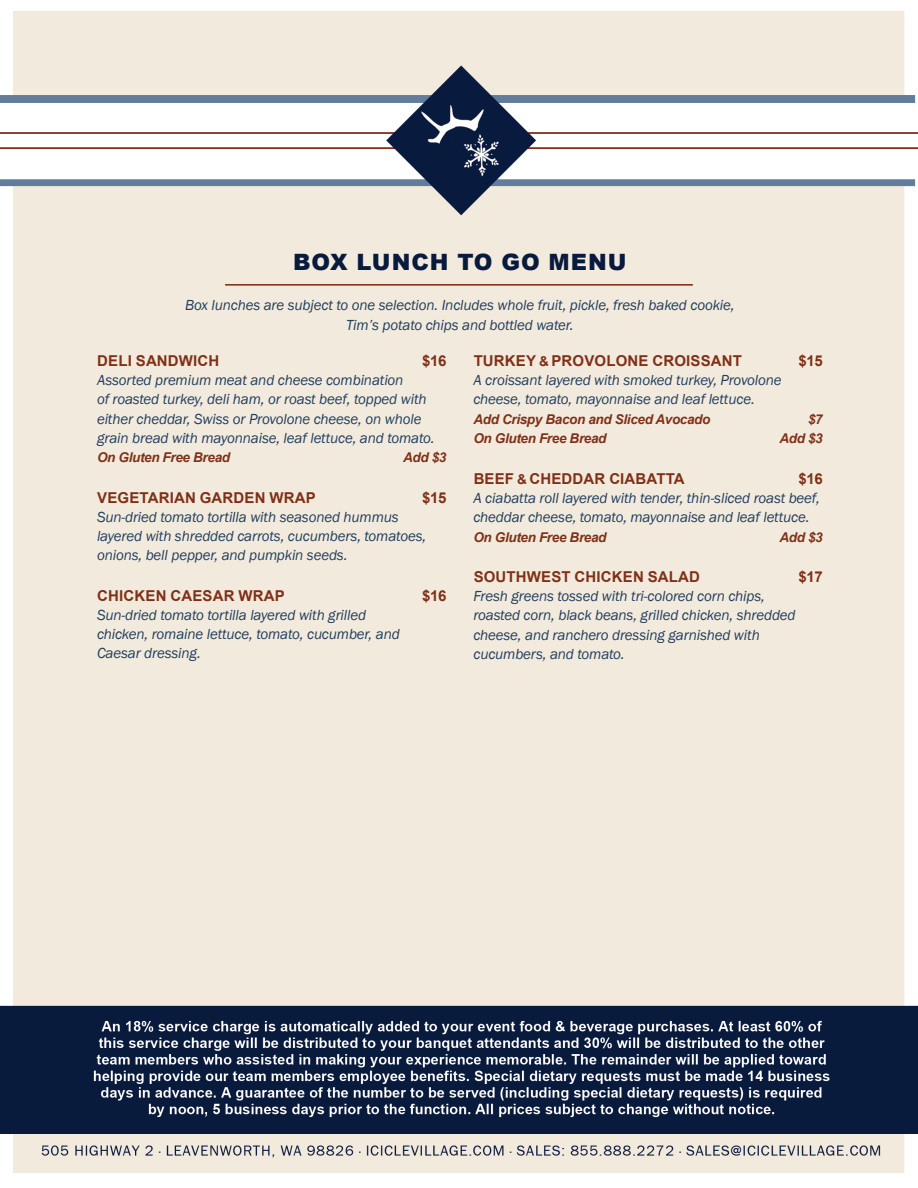
<style>
.page{position:relative;width:918px;height:1188px;background:#fff}
.page>*{position:absolute;margin:0;border:0;box-sizing:border-box;transform-origin:0 0}
.t1{font:900 22.5px "Arial";letter-spacing:.045em;color:#081b3d}
.t2{font:italic 15px/19.2px "Franklin Gothic";letter-spacing:-.01em;color:#233e5e}
.t3{font:700 15px "Arial";letter-spacing:.01em;color:#803018}
.t4{font:italic 700 13.5px "Arial";letter-spacing:-.025em;color:#803018}
.s1{font-size:13.5px}
</style>
<div class="page">
<img style="left:0;top:11px;width:918px;height:1162px">
<hr style="left:225px;top:284px;width:468px;height:2px;background:#803018">
<p class="t1" style="left:293px;top:245px;width:335px">BOX LUNCH TO GO MENU</p>
<p class="t2" style="left:185px;top:296px;width:551px">Box lunches are subject to one selection. Includes whole fruit, pickle, fresh baked cookie,</p>
<p class="t2" style="left:346px;top:316px;width:229px">Tim’s potato chips and bottled water.</p>
<p class="t3" style="left:97px;top:350px;width:124px">DELI SANDWICH</p>
<p class="t3" style="left:422px;top:350px;width:26px">$16</p>
<p class="t2" style="left:97px;top:371px;width:308px">Assorted premium meat and cheese combination</p>
<p class="t2" style="left:97px;top:390px;width:339px">of roasted turkey, deli ham, or roast beef, topped with either cheddar, Swiss or Provolone cheese, on whole grain bread with mayonnaise, leaf lettuce, and tomato.</p>
<p class="t4" style="left:97px;top:448px;width:135px">On Gluten Free Bread</p>
<p class="t4" style="left:403px;top:448px;width:45px">Add $3</p>
<p class="t3" style="left:97px;top:487px;width:220px">VEGETARIAN GARDEN WRAP</p>
<p class="t3" style="left:422px;top:487px;width:26px">$15</p>
<p class="t2" style="left:97px;top:507px;width:331px">Sun-dried tomato tortilla with seasoned hummus layered with shredded carrots, cucumbers, tomatoes, onions, bell pepper, and pumpkin seeds.</p>
<p class="t3" style="left:97px;top:585px;width:189px">CHICKEN CAESAR WRAP</p>
<p class="t3" style="left:422px;top:585px;width:26px">$16</p>
<p class="t2" style="left:97px;top:606px;width:271px">Sun-dried tomato tortilla layered with grilled</p>
<p class="t2" style="left:97px;top:625px;width:304px">chicken, romaine lettuce, tomato, cucumber, and<br>Caesar dressing.</p>
<p class="t3" style="left:474px;top:350px;width:270px">TURKEY <span class="s1">&amp;</span> PROVOLONE CROISSANT</p>
<p class="t3" style="left:799px;top:350px;width:26px">$15</p>
<p class="t2" style="left:473px;top:371px;width:310px">A croissant layered with smoked turkey, Provolone cheese, tomato, mayonnaise and leaf lettuce.</p>
<p class="t4" style="left:473px;top:410px;width:239px">Add Crispy Bacon and Sliced Avocado</p>
<p class="t4" style="left:808px;top:410px;width:16px">$7</p>
<p class="t4" style="left:473px;top:430px;width:135px">On Gluten Free Bread</p>
<p class="t4" style="left:779px;top:430px;width:45px">Add $3</p>
<p class="t3" style="left:474px;top:468px;width:213px">BEEF <span class="s1">&amp;</span> CHEDDAR CIABATTA</p>
<p class="t3" style="left:799px;top:468px;width:26px">$16</p>
<p class="t2" style="left:473px;top:489px;width:348px">A ciabatta roll layered with tender, thin-sliced roast beef, cheddar cheese, tomato, mayonnaise and leaf lettuce.</p>
<p class="t4" style="left:473px;top:528px;width:135px">On Gluten Free Bread</p>
<p class="t4" style="left:779px;top:528px;width:45px">Add $3</p>
<p class="t3" style="left:474px;top:566px;width:228px">SOUTHWEST CHICKEN SALAD</p>
<p class="t3" style="left:799px;top:566px;width:26px">$17</p>
<p class="t2" style="left:473px;top:587px;width:293px">Fresh greens tossed with tri-colored corn chips,</p>
<p class="t2" style="left:473px;top:606px;width:324px">roasted corn, black beans, grilled chicken, shredded cheese, and ranchero dressing garnished with cucumbers, and tomato.</p>
</div>
